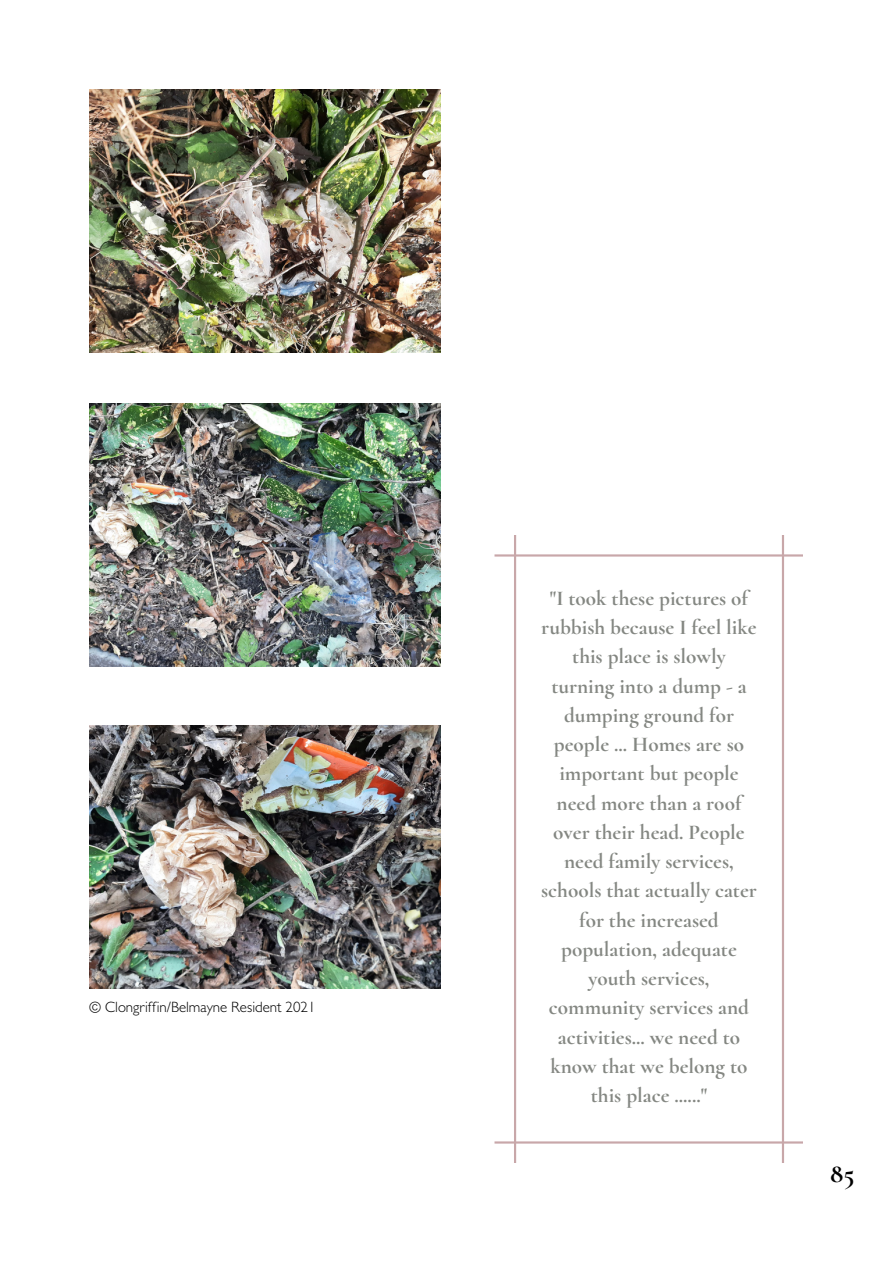
<style>
.page{position:relative;width:893px;height:1264px;background:#fff}
.page>*{position:absolute;margin:0;border:0;box-sizing:border-box;transform-origin:0 0}
.t1{font:700 27px "Cormorant";color:#000}
.t2{font:700 21.15px/29.2px "Cormorant";color:#848782;text-align:center}
.t3{font:300 15px "Gill Sans";color:#000}
</style>
<div class="page">
<svg style="left:494px;top:535px;width:308px;height:627px"></svg>
<img style="left:89px;top:89px;width:351px;height:263px">
<img style="left:89px;top:403px;width:351px;height:263px">
<img style="left:89px;top:725px;width:351px;height:263px">
<p class="t3" style="left:89px;top:1002px;width:228px">© Clongriffin/Belmayne Resident 2021</p>
<p class="t2" style="left:541px;top:583px;width:217px">"I took these pictures of rubbish because I feel like this place is slowly turning into a dump - a dumping ground for people ... Homes are so important but people need more than a roof over their head. People need family services, schools that actually cater for the increased population, adequate youth services, community services and activities... we need to know that we belong to this place ......"</p>
<p class="t1" style="left:830px;top:1156px;width:26px">85</p>
</div>
